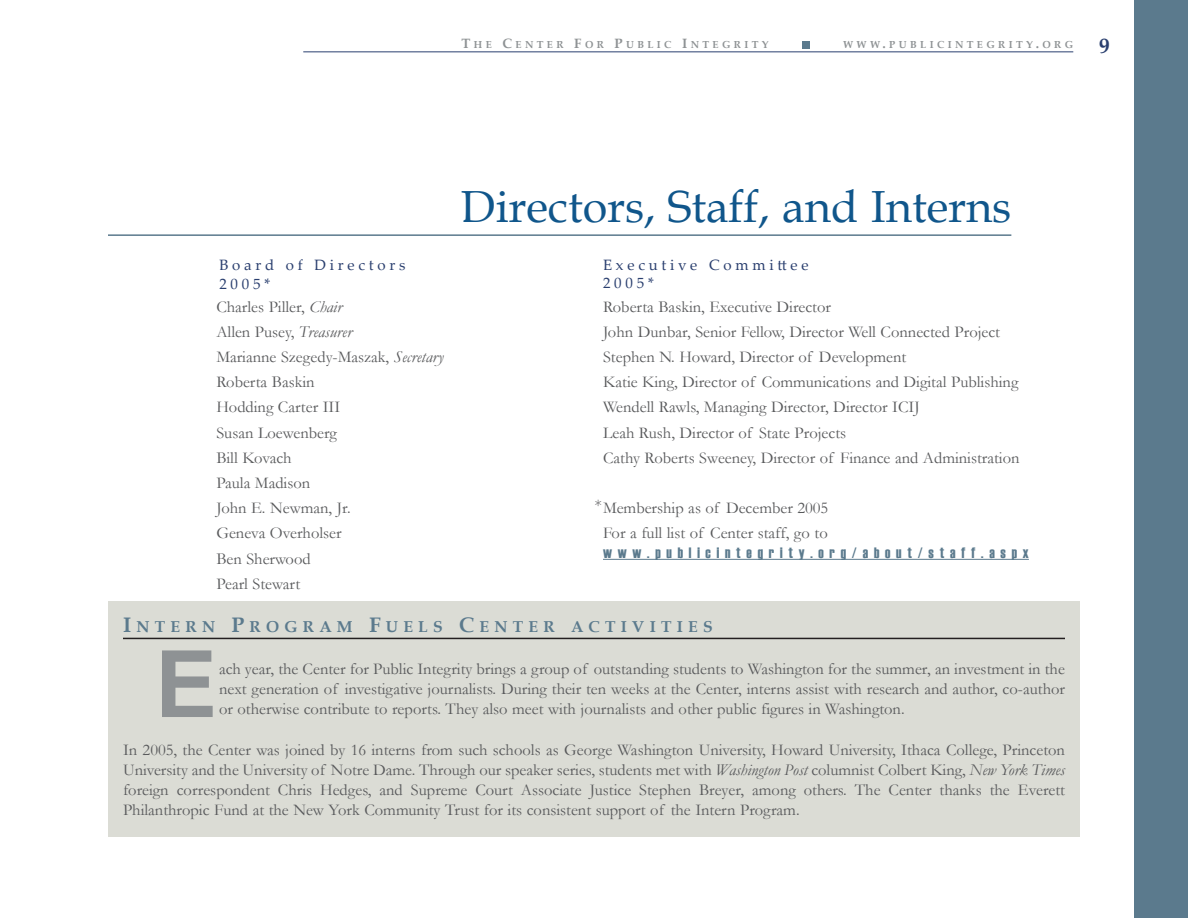
<style>
.page{position:relative;width:1188px;height:918px;background:#fff}
.page>*{position:absolute;margin:0;border:0;box-sizing:border-box;transform-origin:0 0}
.t1{font:700 93px "Arial";color:#8e9294}
.t2{font:45px "Book Antiqua";color:#10568b}
.t3{font:16.5px/25.2px "Garamond";color:#58595b}
.t4{font:700 15.75px "Book Antiqua";letter-spacing:.335em;color:#5b7a8d}
.t5{font:15px/18.3px "Palatino Linotype";letter-spacing:.25em;color:#2a3f6f}
.t6{font:15px "Haettenschweiler";letter-spacing:.39em;color:#5b7a8d}
.t7{font:700 10.2px "Palatino Linotype";letter-spacing:.335em;color:#8e9294}
.s1{font-size:13.5px}
.s2{font-family:"Book Antiqua";font-size:21px;color:#2a3f6f}
.s3{font-style:italic}
.s4{font-size:21px}
</style>
<div class="page">
<hr style="left:108px;top:234px;width:903px;height:2px;background:#5b7a8d">
<hr style="left:303px;top:52px;width:770px;height:1px;background:#2a3f6f">
<div style="left:803px;top:41px;width:7px;height:8px;background:#5b7a8d"></div>
<div style="left:1134px;top:0;width:54px;height:918px;background:#5b7a8d"></div>
<div style="left:108px;top:602px;width:972px;height:235px;background:#dbdcd5"></div>
<hr style="left:123px;top:638px;width:942px;height:1px;background:#231f20">
<hr style="left:603px;top:559px;width:426px;height:1px;background:#5b7a8d">
<p class="t7" style="left:462px;top:37px;width:309px"><span class="s1">T</span>HE <span class="s1">C</span>ENTER <span class="s1">F</span>OR <span class="s1">P</span>UBLIC <span class="s1">I</span>NTEGRITY</p>
<p class="t7" style="left:843px;top:37px;width:268px">WWW<span class="s1">.</span>PUBLICINTEGRITY<span class="s1">.</span>ORG <span class="s2">9</span></p>
<h2 class="t2" style="left:461px;top:175px;width:552px">Directors, Staff, and Interns</h2>
<p class="t5" style="left:219px;top:256px;width:188px">Board of Directors<br>2005*</p>
<p class="t5" style="left:603px;top:255px;width:207px">Executive Committee<br>2005*</p>
<p class="t3" style="left:603px;top:293px;width:418px">Roberta Baskin, Executive Director<br>John Dunbar, Senior Fellow, Director Well Connected Project Stephen N. Howard, Director of Development<br>Katie King, Director of Communications and Digital Publishing Wendell Rawls, Managing Director, Director ICIJ<br>Leah Rush, Director of State Projects<br>Cathy Roberts Sweeney, Director of Finance and Administration</p>
<p class="t3" style="left:603px;top:495px;width:227px">Membership as of December 2005<br>For a full list of Center staff, go to</p>
<p class="t6" style="left:603px;top:542px;width:427px">www.publicintegrity.org/about/staff.aspx</p>
<p class="t3" style="left:216px;top:293px;width:229px">Charles Piller, <span class="s3">Chair<br></span>Allen Pusey, <span class="s3">Treasurer<br></span>Marianne Szegedy-Maszak, <span class="s3">Secretary<br></span>Roberta Baskin<br>Hodding Carter III<br>Susan Loewenberg<br>Bill Kovach<br>Paula Madison<br>John E. Newman, Jr.<br>Geneva Overholser<br>Ben Sherwood<br>Pearl Stewart</p>
<p class="t3" style="left:595px;top:491px;width:9px">*</p>
<p class="t4" style="left:123px;top:616px;width:591px"><span class="s4">I</span>NTERN <span class="s4">P</span>ROGRAM <span class="s4">F</span>UELS <span class="s4">C</span>ENTER ACTIVITIES</p>
<p class="t3" style="left:219px;top:659px;width:847px;line-height:19.8px;text-align:justify">ach year, the Center for Public Integrity brings a group of outstanding students to Washington for the summer, an investment in the next generation of investigative journalists. During their ten weeks at the Center, interns assist with research and author, co-author or otherwise contribute to reports. They also meet with journalists and other public figures in Washington.</p>
<p class="t3" style="left:123px;top:740px;width:944px;line-height:19.8px;text-align:justify">In 2005, the Center was joined by 16 interns from such schools as George Washington University, Howard University, Ithaca College, Princeton University and the University of Notre Dame. Through our speaker series, students met with <span class="s3">Washington Post</span> columnist Colbert King, <span class="s3">New York Times </span>foreign correspondent Chris Hedges, and Supreme Court Associate Justice Stephen Breyer, among others. The Center thanks the Everett Philanthropic Fund at the New York Community Trust for its consistent support of the Intern Program.</p>
<h1 class="t1" style="left:155px;top:623px;width:64px">E</h1>
</div>
